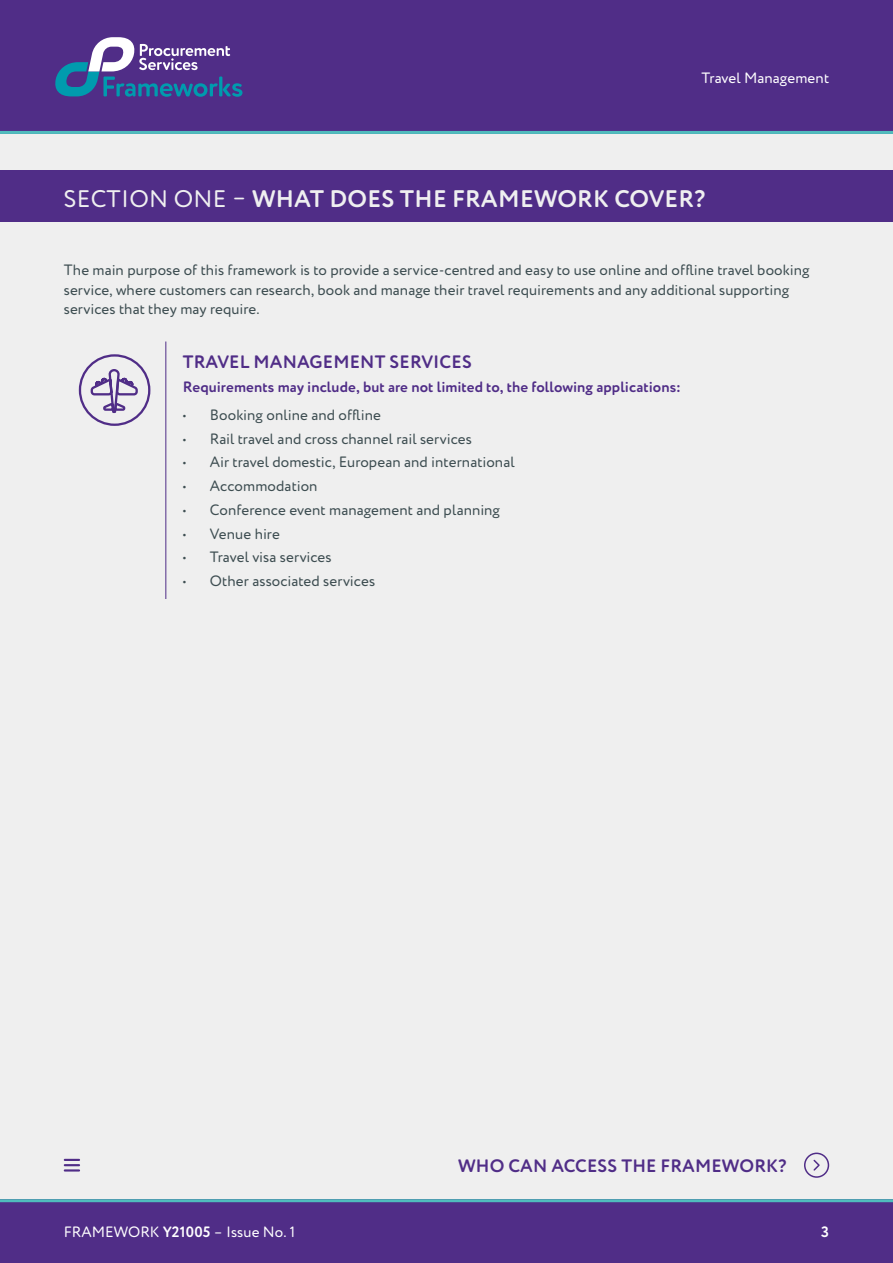
<style>
.page{position:relative;width:893px;height:1263px;background:#fff}
.page>*{position:absolute;margin:0;border:0;box-sizing:border-box;transform-origin:0 0}
.t1{font:700 24px "Circe Rounded";letter-spacing:.01em;color:#efeff0}
.t2{font:700 18px "Circe Rounded";letter-spacing:.01em;color:#502d87}
.t3{font:15px/19.5px "Circe Rounded";letter-spacing:.005em;color:#3d4d51}
.t4{font:700 15px "Circe Rounded";letter-spacing:.005em;color:#502d87}
.t5{font:15px "Circe Rounded";letter-spacing:.005em;color:#fff}
.t6{font:700 15px "Circe Rounded";color:#fff}
.s1{font-weight:400}
.s2{font-weight:700}
</style>
<div class="page">
<div style="left:0;top:0;width:893px;height:1204px;background:#efefef"></div>
<div style="left:0;top:1199px;width:893px;height:64px;background:#502d87"></div>
<div style="left:0;top:0;width:893px;height:134px;background:#502d87"></div>
<hr style="left:0;top:131px;width:893px;height:3px;background:#50bcbd">
<hr style="left:0;top:1199px;width:893px;height:3px;background:#50bcbd">
<svg style="left:55px;top:37px;width:187px;height:60px"></svg>
<div style="left:0;top:170px;width:893px;height:51px;background:#502d87"></div>
<hr style="left:165px;top:341px;width:1px;height:258px;background:#502d87">
<svg style="left:78px;top:354px;width:73px;height:72px"></svg>
<div style="left:804px;top:1152px;width:25px;height:26px;border:2px solid #502d87;border-radius:50%"></div>
<svg style="left:813px;top:1159px;width:7px;height:12px"></svg>
<svg style="left:64px;top:1159px;width:16px;height:12px"></svg>
<p class="t5" style="left:702px;top:70px;width:129px">Travel Management</p>
<h1 class="t1" style="left:64px;top:184px;width:643px"><span class="s1">SECTION ONE –</span> WHAT DOES THE FRAMEWORK COVER?</h1>
<p class="t3" style="left:64px;top:261px;width:747px">The main purpose of this framework is to provide a service-centred and easy to use online and offline travel booking service, where customers can research, book and manage their travel requirements and any additional supporting services that they may require.</p>
<p class="t2" style="left:183px;top:351px;width:290px">TRAVEL MANAGEMENT SERVICES</p>
<p class="t4" style="left:183px;top:378px;width:499px">Requirements may include, but are not limited to, the following applications:</p>
<p class="t3" style="left:183px;top:406px;width:200px">• Booking online and offline</p>
<p class="t3" style="left:183px;top:429px;width:291px">• Rail travel and cross channel rail services</p>
<p class="t3" style="left:183px;top:453px;width:333px">• Air travel domestic, European and international</p>
<p class="t3" style="left:183px;top:477px;width:136px">• Accommodation</p>
<p class="t3" style="left:183px;top:501px;width:319px">• Conference event management and planning</p>
<p class="t3" style="left:183px;top:524px;width:99px">• Venue hire</p>
<p class="t3" style="left:183px;top:548px;width:150px">• Travel visa services</p>
<p class="t3" style="left:183px;top:572px;width:194px">• Other associated services</p>
<p class="t2" style="left:458px;top:1155px;width:330px">WHO CAN ACCESS THE FRAMEWORK?</p>
<p class="t5" style="left:64px;top:1223px;width:233px">FRAMEWORK <span class="s2">Y21005</span> – Issue No. 1</p>
<p class="t6" style="left:821px;top:1223px;width:9px">3</p>
</div>
